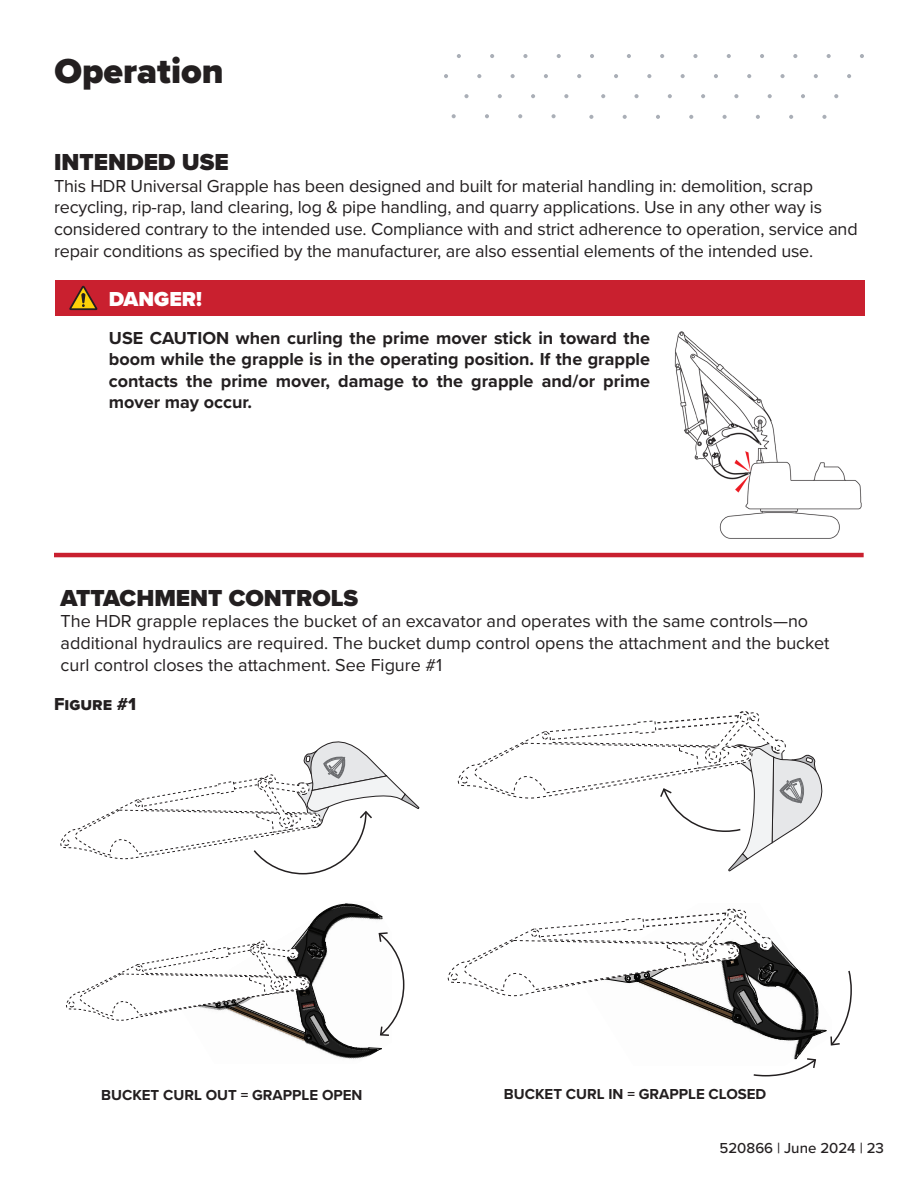
<style>
.page{position:relative;width:918px;height:1188px;background:#fff}
.page>*{position:absolute;margin:0;border:0;box-sizing:border-box;transform-origin:0 0}
.Chapter_Heading{font:900 36px "Proxima Nova";color:#231f20}
.Heading_1{font:900 24px "Proxima Nova";color:#231f20}
.t1{font:900 21px "Proxima Nova";color:#fff}
.t2{font:18px/21.6px "Proxima Nova";letter-spacing:-.01em;color:#231f20}
.t3{font:700 18px/21.6px "Proxima Nova";color:#231f20;text-align:justify}
.t4{font:18px "Proxima Nova Extrabld";color:#231f20}
.t5{font:700 15px "Proxima Nova";color:#231f20}
.t6{font:500 15px "Proxima Nova";color:#231f20}
</style>
<div class="page">
<div style="left:55px;top:280px;width:810px;height:36px;background:#c9202f"></div>
<svg style="left:69px;top:286px;width:28px;height:24px"></svg>
<img style="left:674px;top:331px;width:188px;height:208px">
<hr style="left:54px;top:553px;width:810px;height:4px;background:#c9202f">
<svg style="left:60px;top:741px;width:360px;height:134px"></svg>
<svg style="left:457px;top:711px;width:366px;height:161px"></svg>
<svg style="left:66px;top:903px;width:339px;height:154px"></svg>
<svg style="left:447px;top:908px;width:405px;height:169px"></svg>
<svg style="left:627px;top:54px;width:4px;height:4px"></svg>
<svg style="left:660px;top:54px;width:4px;height:4px"></svg>
<svg style="left:693px;top:54px;width:5px;height:4px"></svg>
<svg style="left:727px;top:54px;width:4px;height:4px"></svg>
<svg style="left:760px;top:54px;width:4px;height:4px"></svg>
<svg style="left:793px;top:54px;width:4px;height:4px"></svg>
<svg style="left:827px;top:54px;width:4px;height:4px"></svg>
<svg style="left:860px;top:54px;width:4px;height:4px"></svg>
<svg style="left:614px;top:74px;width:4px;height:4px"></svg>
<svg style="left:647px;top:74px;width:4px;height:4px"></svg>
<svg style="left:681px;top:74px;width:4px;height:4px"></svg>
<svg style="left:714px;top:74px;width:4px;height:4px"></svg>
<svg style="left:747px;top:74px;width:4px;height:4px"></svg>
<svg style="left:780px;top:74px;width:5px;height:4px"></svg>
<svg style="left:814px;top:74px;width:4px;height:4px"></svg>
<svg style="left:847px;top:74px;width:4px;height:4px"></svg>
<svg style="left:601px;top:94px;width:4px;height:4px"></svg>
<svg style="left:634px;top:94px;width:5px;height:4px"></svg>
<svg style="left:668px;top:94px;width:4px;height:4px"></svg>
<svg style="left:701px;top:94px;width:4px;height:4px"></svg>
<svg style="left:734px;top:94px;width:4px;height:4px"></svg>
<svg style="left:768px;top:94px;width:4px;height:4px"></svg>
<svg style="left:801px;top:94px;width:4px;height:4px"></svg>
<svg style="left:834px;top:94px;width:4px;height:4px"></svg>
<svg style="left:589px;top:115px;width:4px;height:4px"></svg>
<svg style="left:623px;top:115px;width:4px;height:4px"></svg>
<svg style="left:656px;top:115px;width:4px;height:4px"></svg>
<svg style="left:689px;top:115px;width:4px;height:4px"></svg>
<svg style="left:723px;top:115px;width:4px;height:4px"></svg>
<svg style="left:756px;top:115px;width:4px;height:4px"></svg>
<svg style="left:789px;top:115px;width:4px;height:4px"></svg>
<svg style="left:822px;top:115px;width:5px;height:4px"></svg>
<svg style="left:457px;top:54px;width:4px;height:4px"></svg>
<svg style="left:490px;top:54px;width:4px;height:4px"></svg>
<svg style="left:523px;top:54px;width:5px;height:4px"></svg>
<svg style="left:557px;top:54px;width:4px;height:4px"></svg>
<svg style="left:590px;top:54px;width:4px;height:4px"></svg>
<svg style="left:444px;top:74px;width:4px;height:4px"></svg>
<svg style="left:477px;top:74px;width:4px;height:4px"></svg>
<svg style="left:511px;top:74px;width:4px;height:4px"></svg>
<svg style="left:544px;top:74px;width:4px;height:4px"></svg>
<svg style="left:577px;top:74px;width:4px;height:4px"></svg>
<svg style="left:464px;top:94px;width:5px;height:4px"></svg>
<svg style="left:498px;top:94px;width:4px;height:4px"></svg>
<svg style="left:531px;top:94px;width:4px;height:4px"></svg>
<svg style="left:564px;top:94px;width:4px;height:4px"></svg>
<svg style="left:452px;top:114px;width:4px;height:4px"></svg>
<svg style="left:485px;top:114px;width:4px;height:4px"></svg>
<svg style="left:518px;top:114px;width:4px;height:4px"></svg>
<svg style="left:552px;top:114px;width:4px;height:4px"></svg>
<p class="Chapter_Heading" style="left:55px;top:44px;width:171px">Operation</p>
<p class="Heading_1" style="left:54px;top:144px;width:176px">INTENDED USE</p>
<p class="t2" style="left:54px;top:174px;width:805px">This HDR Universal Grapple has been designed and built for material handling in: demolition, scrap recycling, rip-rap, land clearing, log &amp; pipe handling, and quarry applications. Use in any other way is considered contrary to the intended use. Compliance with and strict adherence to operation, service and repair conditions as specified by the manufacturer, are also essential elements of the intended use.</p>
<p class="t1" style="left:109px;top:284px;width:95px">DANGER!</p>
<p class="t3" style="left:109px;top:326px;width:543px">USE CAUTION when curling the prime mover stick in toward the boom while the grapple is in the operating position. If the grapple contacts the prime mover, damage to the grapple and/or prime mover may occur.</p>
<p class="Heading_1" style="left:61px;top:580px;width:299px">ATTACHMENT CONTROLS</p>
<p class="t2" style="left:61px;top:610px;width:770px">The HDR grapple replaces the bucket of an excavator and operates with the same controls—no additional hydraulics are required. The bucket dump control opens the attachment and the bucket curl control closes the attachment. See Figure #1</p>
<p class="t4" style="left:54px;top:691px;width:84px">Figure #1</p>
<p class="t5" style="left:101px;top:1084px;width:263px">BUCKET CURL OUT = GRAPPLE OPEN</p>
<p class="t5" style="left:504px;top:1083px;width:264px">BUCKET CURL IN = GRAPPLE CLOSED</p>
<p class="t6" style="left:720px;top:1137px;width:166px">520866 | June 2024 | 23</p>
</div>
